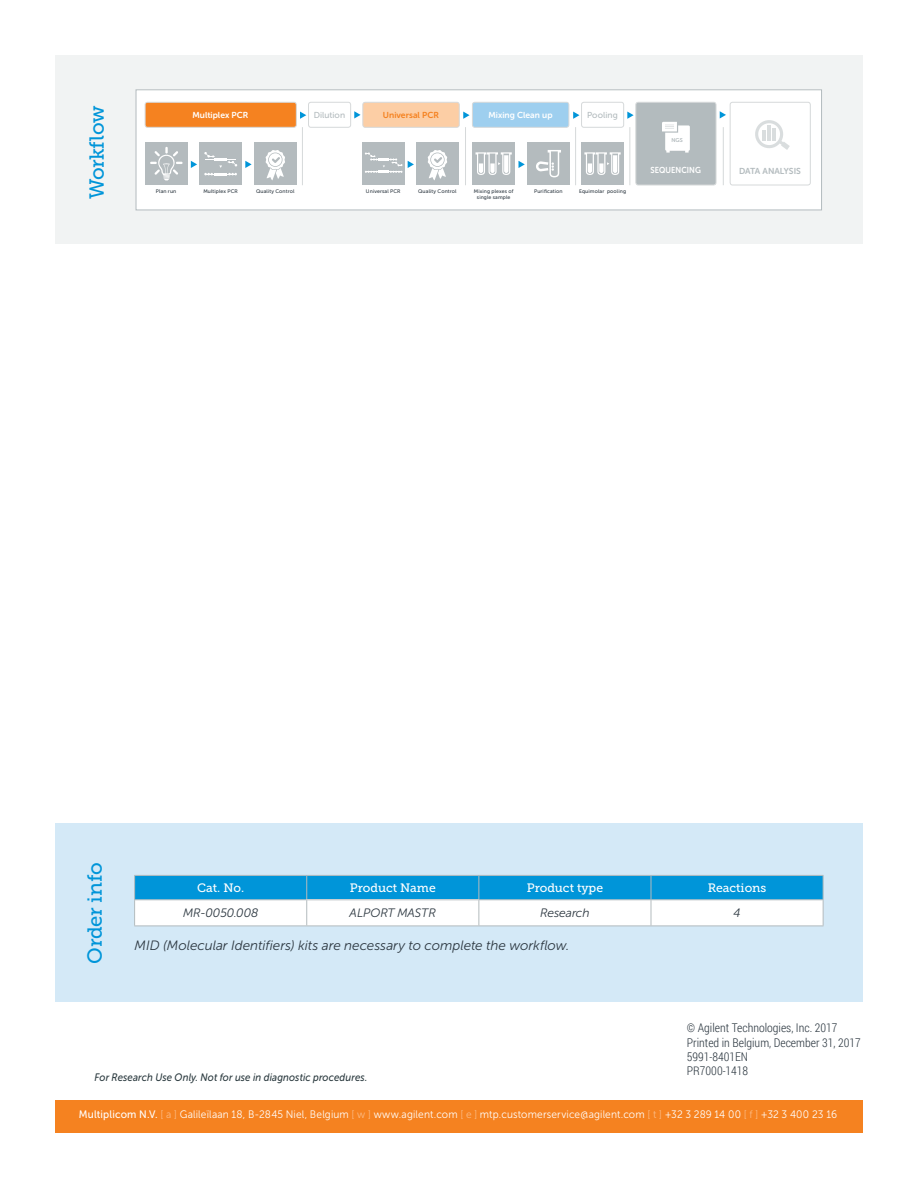
<style>
.page{position:relative;width:918px;height:1188px;background:#fff}
.page>*{position:absolute;margin:0;border:0;box-sizing:border-box;transform-origin:0 0}
.t1{font:20.25px "Museo Slab 500";letter-spacing:-.02em;color:#0095d9}
.t2{font:italic 13.5px "Museo Sans 300";color:#2c3740}
.t3{font:12.15px "Museo Slab 500";color:#fff}
.t4{font:italic 12.15px "Museo Sans Rounded 300";color:#2c3740}
.t5{font:300 12px/14.4px "Roboto Condensed";color:#2c3740}
.t6{font:10.8px "Museo Sans 300";letter-spacing:.015em;color:#fff;scale:.94 1}
.t7{font:italic 10.8px "Museo Sans Rounded 500";letter-spacing:.015em;color:#2a393e;scale:.9 1}
.t8{font:8.7px "Museo Sans Rounded 700";color:#fff}
.t9{font:8.7px "Museo Sans Rounded 500";letter-spacing:.005em;color:#b3bbbe}
.t10{font:8.7px "Museo Sans Rounded 700";letter-spacing:.01em;color:#f58220}
.t11{font:8.7px "Museo Sans Rounded 700";color:#b3bbbe}
.t12{font:8.7px "Museo Sans Rounded 700";color:#fff;scale:.9 1}
.t13{font:5.55px "Museo Sans Rounded 700";color:#b3bbbe}
.t14{font:5.1px "Museo Sans 500";letter-spacing:.02em;color:#2c3740}
.s1{font-family:"Museo Sans 500"}
.s2{color:#fbbb85}
</style>
<div class="page">
<div style="left:55px;top:823px;width:808px;height:179px;background:#d4e9f7"></div>
<div style="left:55px;top:1100px;width:808px;height:33px;background:#f58220"></div>
<svg style="left:134px;top:875px;width:690px;height:51px;background:#87cbea"></svg>
<hr style="left:134px;top:926px;width:173px;height:1px;background:#b3bbbe">
<hr style="left:307px;top:926px;width:172px;height:1px;background:#b3bbbe">
<hr style="left:479px;top:926px;width:172px;height:1px;background:#b3bbbe">
<hr style="left:651px;top:926px;width:172px;height:1px;background:#b3bbbe">
<div style="left:55px;top:55px;width:808px;height:189px;background:#f1f3f3"></div>
<div style="left:138px;top:91px;width:682px;height:117px;background:#fff"></div>
<div style="left:187px;top:143px;width:12px;height:43px;background:#fff"></div>
<svg style="left:191px;top:161px;width:6px;height:7px"></svg>
<div style="left:242px;top:143px;width:12px;height:43px;background:#fff"></div>
<svg style="left:245px;top:161px;width:7px;height:7px"></svg>
<div style="left:515px;top:143px;width:12px;height:43px;background:#fff"></div>
<svg style="left:519px;top:161px;width:6px;height:7px"></svg>
<div style="left:404px;top:143px;width:12px;height:43px;background:#fff"></div>
<svg style="left:408px;top:161px;width:6px;height:7px"></svg>
<div style="left:145px;top:143px;width:42px;height:42px;background:#b4bbbe"></div>
<svg style="left:150px;top:147px;width:33px;height:33px"></svg>
<div style="left:200px;top:143px;width:42px;height:42px;background:#b4bbbe"></div>
<svg style="left:204px;top:152px;width:33px;height:23px"></svg>
<div style="left:254px;top:143px;width:42px;height:42px;background:#b4bbbe"></div>
<svg style="left:266px;top:150px;width:19px;height:30px"></svg>
<div style="left:362px;top:143px;width:43px;height:42px;background:#b4bbbe"></div>
<svg style="left:365px;top:152px;width:37px;height:21px"></svg>
<div style="left:416px;top:143px;width:43px;height:42px;background:#b4bbbe"></div>
<svg style="left:428px;top:150px;width:19px;height:30px"></svg>
<div style="left:581px;top:143px;width:43px;height:42px;background:#b4bbbe"></div>
<svg style="left:584px;top:152px;width:37px;height:23px"></svg>
<div style="left:473px;top:143px;width:42px;height:42px;background:#b4bbbe"></div>
<svg style="left:476px;top:152px;width:36px;height:23px"></svg>
<div style="left:527px;top:143px;width:43px;height:42px;background:#b4bbbe"></div>
<svg style="left:536px;top:150px;width:25px;height:27px"></svg>
<div style="left:145px;top:102px;width:151px;height:25px;background:#f58220;border-radius:2px"></div>
<div style="left:145px;top:102px;width:152px;height:26px;border:1px solid #d6d9da;border-radius:2px"></div>
<div style="left:308px;top:102px;width:43px;height:26px;border:1px solid #d6d9da;border-radius:2px"></div>
<div style="left:363px;top:102px;width:96px;height:25px;background:#fccea5;border-radius:2px"></div>
<div style="left:363px;top:102px;width:96px;height:26px;border:1px solid #d6d9da;border-radius:2px"></div>
<div style="left:472px;top:102px;width:97px;height:25px;background:#9ecfef;border-radius:2px"></div>
<div style="left:472px;top:102px;width:97px;height:26px;border:1px solid #d6d9da;border-radius:2px"></div>
<div style="left:581px;top:102px;width:43px;height:26px;border:1px solid #d6d9da;border-radius:2px"></div>
<div style="left:636px;top:102px;width:80px;height:83px;background:#b3bbbe;border-radius:2px"></div>
<div style="left:636px;top:102px;width:80px;height:83px;border:1px solid #d6d9da;border-radius:2px"></div>
<div style="left:730px;top:102px;width:81px;height:83px;border:1px solid #d6d9da;border-radius:2px"></div>
<hr style="left:302px;top:127px;width:1px;height:58px;background:#d6d9da">
<hr style="left:465px;top:127px;width:1px;height:58px;background:#d6d9da">
<hr style="left:575px;top:127px;width:1px;height:58px;background:#d6d9da">
<hr style="left:630px;top:127px;width:1px;height:58px;background:#d6d9da">
<hr style="left:723px;top:127px;width:1px;height:58px;background:#d6d9da">
<svg style="left:662px;top:122px;width:28px;height:31px"></svg>
<svg style="left:753px;top:118px;width:37px;height:32px"></svg>
<div style="left:136px;top:89px;width:686px;height:121px;border:1px solid #b3bbbe"></div>
<h1 class="t1" style="left:86px;top:199px;width:95px;rotate:-90deg">Workflow</h1>
<p class="t8" style="left:193px;top:110px;width:57px">Multiplex PCR</p>
<p class="t9" style="left:314px;top:110px;width:33px">Dilution</p>
<p class="t10" style="left:383px;top:110px;width:58px">Universal PCR</p>
<p class="t8" style="left:488px;top:110px;width:66px">Mixing Clean up</p>
<p class="t9" style="left:587px;top:110px;width:32px">Pooling</p>
<p class="t14" style="left:156px;top:188px;width:22px">Plan run</p>
<p class="t14" style="left:203px;top:188px;width:36px">Multiplex PCR</p>
<p class="t14" style="left:256px;top:188px;width:40px">Quality Control</p>
<p class="t14" style="left:366px;top:188px;width:36px">Universal PCR</p>
<p class="t14" style="left:418px;top:188px;width:40px">Quality Control</p>
<p class="t14" style="left:474px;top:188px;width:41px">Mixing plexes of</p>
<p class="t14" style="left:579px;top:188px;width:49px">Equimolar pooling</p>
<p class="t14" style="left:477px;top:195px;width:35px">single sample</p>
<p class="t14" style="left:534px;top:188px;width:30px">Purification</p>
<p class="t13" style="left:672px;top:137px;width:13px">NGS</p>
<p class="t12" style="left:651px;top:165px;width:57px">SEQUENCING</p>
<p class="t11" style="left:739px;top:166px;width:63px">DATA ANALYSIS</p>
<h1 class="t1" style="left:84px;top:964px;width:102px;rotate:-90deg">Order info</h1>
<p class="t3" style="left:197px;top:881px;width:48px">Cat. No.</p>
<p class="t3" style="left:350px;top:881px;width:87px">Product Name</p>
<p class="t3" style="left:527px;top:881px;width:78px">Product type</p>
<p class="t3" style="left:708px;top:881px;width:60px">Reactions</p>
<p class="t4" style="left:183px;top:907px;width:77px">MR-0050.008</p>
<p class="t4" style="left:350px;top:907px;width:88px">ALPORT MASTR</p>
<p class="t4" style="left:540px;top:907px;width:51px">Research</p>
<p class="t4" style="left:734px;top:907px;width:9px">4</p>
<p class="t2" style="left:135px;top:938px;width:436px">MID (Molecular Identifiers) kits are necessary to complete the workflow.</p>
<p class="t5" style="left:687px;top:1020px;width:175px">© Agilent Technologies, Inc. 2017<br>Printed in Belgium, December 31, 2017<br>5991-8401EN<br>PR7000-1418</p>
<p class="t7" style="left:94px;top:1072px;width:305px">For Research Use Only. Not for use in diagnostic procedures.</p>
<p class="t6" style="left:79px;top:1108px;width:808px"><span class="s1">Multiplicom N.V.</span> <span class="s2">[ a ]</span> Galileïlaan 18, B-2845 Niel, Belgium <span class="s2">[ w ]</span> www.agilent.com <span class="s2">[ e ]</span> mtp.customerservice@agilent.com <span class="s2">[ t ]</span> +32 3 289 14 00 <span class="s2">[ f ]</span> +32 3 400 23 16</p>
</div>
